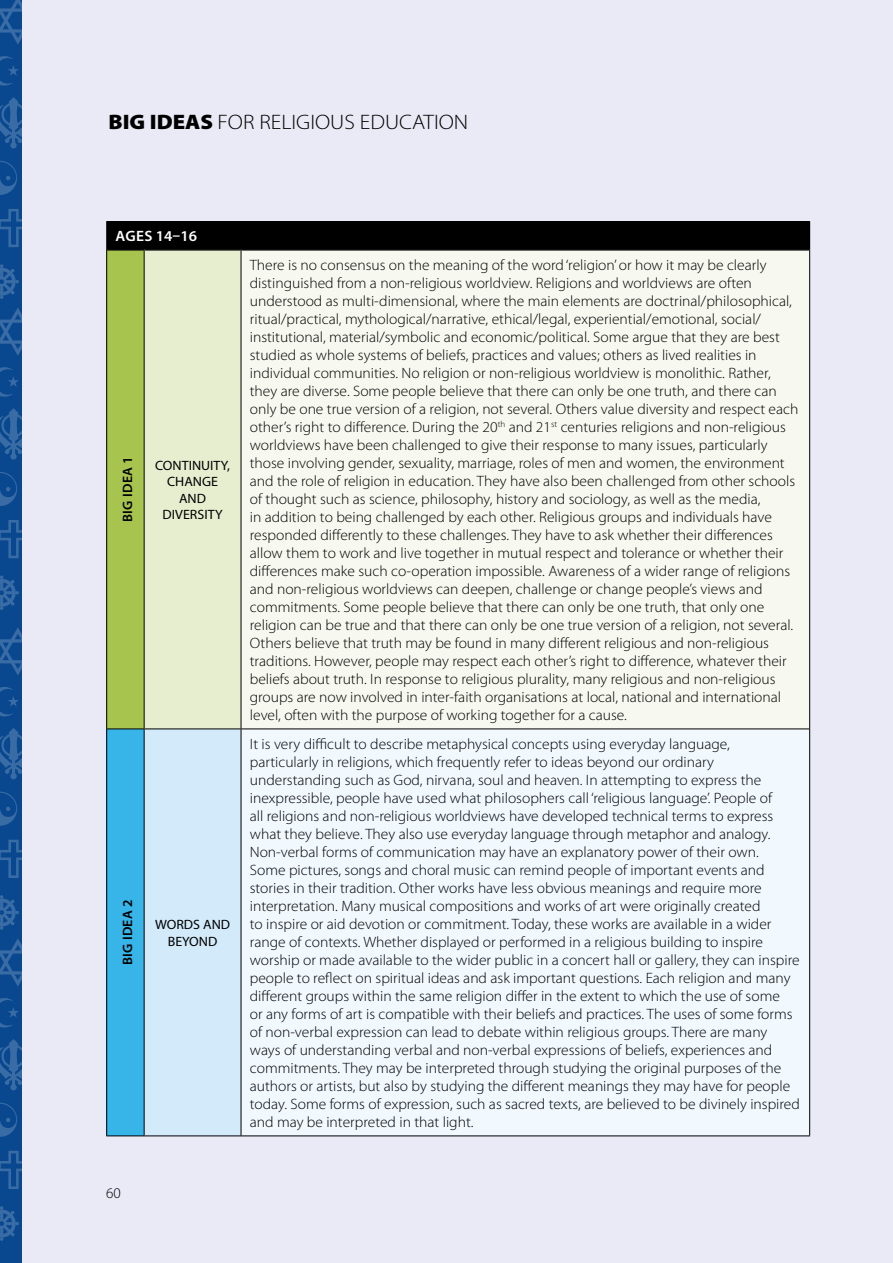
<style>
.page{position:relative;width:893px;height:1263px;background:#e9eaf5}
.page>*{position:absolute;margin:0;border:0;box-sizing:border-box;transform-origin:0 0}
.t1{font:300 21px "Myriad Pro";color:#000;scale:1.08 1}
.t2{font:300 15px/18px "Myriad Pro";color:#000}
.t3{font:600 15px "Myriad Pro";color:#fff}
.t4{font:600 13.65px "Myriad Pro";letter-spacing:.02em;color:#000}
.t5{font:13.5px/16.2px "Myriad Pro";color:#000;text-align:center}
.s1{font-weight:900}
</style>
<div class="page">
<div style="left:107px;top:221px;width:703px;height:29px;background:#000"></div>
<div style="left:107px;top:250px;width:37px;height:479px;background:#a7c54e"></div>
<div style="left:144px;top:250px;width:97px;height:479px;background:#e7eed0"></div>
<div style="left:241px;top:250px;width:569px;height:479px;background:#f7f9f0"></div>
<div style="left:107px;top:729px;width:37px;height:407px;background:#37b5e9"></div>
<div style="left:144px;top:729px;width:97px;height:407px;background:#d3eafa"></div>
<div style="left:241px;top:729px;width:569px;height:407px;background:#f1f8fe"></div>
<hr style="left:106px;top:221px;width:38px;height:1px;background:#000">
<hr style="left:107px;top:728px;width:37px;height:1px;background:#000">
<hr style="left:144px;top:728px;width:97px;height:1px;background:#000">
<hr style="left:241px;top:728px;width:568px;height:1px;background:#000">
<hr style="left:106px;top:1135px;width:38px;height:1px;background:#000">
<hr style="left:144px;top:1135px;width:97px;height:1px;background:#000">
<hr style="left:241px;top:1135px;width:569px;height:1px;background:#000">
<svg style="left:106px;top:222px;width:1px;height:28px"></svg>
<hr style="left:106px;top:250px;width:1px;height:479px;background:#000">
<hr style="left:144px;top:251px;width:1px;height:477px;background:#000">
<hr style="left:241px;top:251px;width:1px;height:477px;background:#000">
<hr style="left:809px;top:250px;width:1px;height:479px;background:#000">
<hr style="left:106px;top:729px;width:1px;height:406px;background:#000">
<hr style="left:144px;top:729px;width:1px;height:406px;background:#000">
<hr style="left:241px;top:729px;width:1px;height:406px;background:#000">
<hr style="left:809px;top:729px;width:1px;height:406px;background:#000">
<hr style="left:107px;top:249px;width:37px;height:2px;background:#000">
<hr style="left:144px;top:249px;width:97px;height:2px;background:#000">
<hr style="left:241px;top:249px;width:568px;height:2px;background:#000">
<div style="left:0;top:0;width:21px;height:1263px;background:#09488f"></div>
<svg style="left:0;top:56px;width:19px;height:30px"></svg>
<svg style="left:0;top:687px;width:19px;height:29px"></svg>
<svg style="left:0;top:367px;width:19px;height:30px"></svg>
<svg style="left:0;top:998px;width:19px;height:29px"></svg>
<svg style="left:0;top:97px;width:21px;height:52px"></svg>
<svg style="left:0;top:728px;width:21px;height:51px"></svg>
<svg style="left:0;top:408px;width:21px;height:52px"></svg>
<svg style="left:0;top:1039px;width:21px;height:51px"></svg>
<svg style="left:0;top:0;width:21px;height:44px"></svg>
<svg style="left:0;top:628px;width:21px;height:47px"></svg>
<svg style="left:0;top:308px;width:21px;height:47px"></svg>
<svg style="left:0;top:939px;width:21px;height:47px"></svg>
<svg style="left:0;top:161px;width:17px;height:34px"></svg>
<svg style="left:0;top:791px;width:17px;height:35px"></svg>
<svg style="left:0;top:472px;width:17px;height:34px"></svg>
<svg style="left:0;top:1102px;width:17px;height:35px"></svg>
<svg style="left:0;top:209px;width:21px;height:38px"></svg>
<svg style="left:0;top:840px;width:21px;height:38px"></svg>
<svg style="left:0;top:520px;width:21px;height:38px"></svg>
<svg style="left:0;top:1151px;width:21px;height:38px"></svg>
<svg style="left:0;top:264px;width:19px;height:35px"></svg>
<svg style="left:0;top:895px;width:19px;height:35px"></svg>
<svg style="left:0;top:575px;width:19px;height:35px"></svg>
<svg style="left:0;top:1206px;width:19px;height:35px"></svg>
<h1 class="t1" style="left:108px;top:110px;width:335px"><span class="s1">BIG IDEAS</span> FOR RELIGIOUS EDUCATION</h1>
<p class="t3" style="left:116px;top:227px;width:83px">AGES 14–16</p>
<p class="t4" style="left:119px;top:522px;width:67px;rotate:-90deg">BIG IDEA 1</p>
<p class="t5" style="left:155px;top:457px;width:76px">CONTINUITY,<br>CHANGE<br>AND<br>DIVERSITY</p>
<p class="t4" style="left:119px;top:965px;width:67px;rotate:-90deg">BIG IDEA 2</p>
<p class="t5" style="left:155px;top:916px;width:77px">WORDS AND<br>BEYOND</p>
<p class="t2" style="left:250px;top:256px;width:550px">There is no consensus on the meaning of the word ‘religion’ or how it may be clearly distinguished from a non-religious worldview. Religions and worldviews are often understood as multi-dimensional, where the main elements are doctrinal/philosophical, ritual/practical, mythological/narrative, ethical/legal, experiential/emotional, social/ institutional, material/symbolic and economic/political. Some argue that they are best studied as whole systems of beliefs, practices and values; others as lived realities in individual communities. No religion or non-religious worldview is monolithic. Rather, they are diverse. Some people believe that there can only be one truth, and there can only be one true version of a religion, not several. Others value diversity and respect each other’s right to difference. During the 20<sup>th</sup> and 21<sup>st</sup> centuries religions and non-religious worldviews have been challenged to give their response to many issues, particularly those involving gender, sexuality, marriage, roles of men and women, the environment and the role of religion in education. They have also been challenged from other schools of thought such as science, philosophy, history and sociology, as well as the media,<br>in addition to being challenged by each other. Religious groups and individuals have responded differently to these challenges. They have to ask whether their differences allow them to work and live together in mutual respect and tolerance or whether their differences make such co-operation impossible. Awareness of a wider range of religions and non-religious worldviews can deepen, challenge or change people’s views and commitments. Some people believe that there can only be one truth, that only one religion can be true and that there can only be one true version of a religion, not several.<br>Others believe that truth may be found in many different religious and non-religious traditions. However, people may respect each other’s right to difference, whatever their beliefs about truth. In response to religious plurality, many religious and non-religious groups are now involved in inter-faith organisations at local, national and international level, often with the purpose of working together for a cause.</p>
<p class="t2" style="left:250px;top:735px;width:552px">It is very difficult to describe metaphysical concepts using everyday language, particularly in religions, which frequently refer to ideas beyond our ordinary understanding such as God, nirvana, soul and heaven. In attempting to express the inexpressible, people have used what philosophers call ‘religious language’. People of<br>all religions and non-religious worldviews have developed technical terms to express what they believe. They also use everyday language through metaphor and analogy.<br>Non-verbal forms of communication may have an explanatory power of their own.<br>Some pictures, songs and choral music can remind people of important events and stories in their tradition. Other works have less obvious meanings and require more interpretation. Many musical compositions and works of art were originally created<br>to inspire or aid devotion or commitment. Today, these works are available in a wider range of contexts. Whether displayed or performed in a religious building to inspire worship or made available to the wider public in a concert hall or gallery, they can inspire people to reflect on spiritual ideas and ask important questions. Each religion and many different groups within the same religion differ in the extent to which the use of some<br>or any forms of art is compatible with their beliefs and practices. The uses of some forms of non-verbal expression can lead to debate within religious groups. There are many ways of understanding verbal and non-verbal expressions of beliefs, experiences and commitments. They may be interpreted through studying the original purposes of the authors or artists, but also by studying the different meanings they may have for people today. Some forms of expression, such as sacred texts, are believed to be divinely inspired and may be interpreted in that light.</p>
<p class="t2" style="left:106px;top:1184px;width:16px">60</p>
</div>
